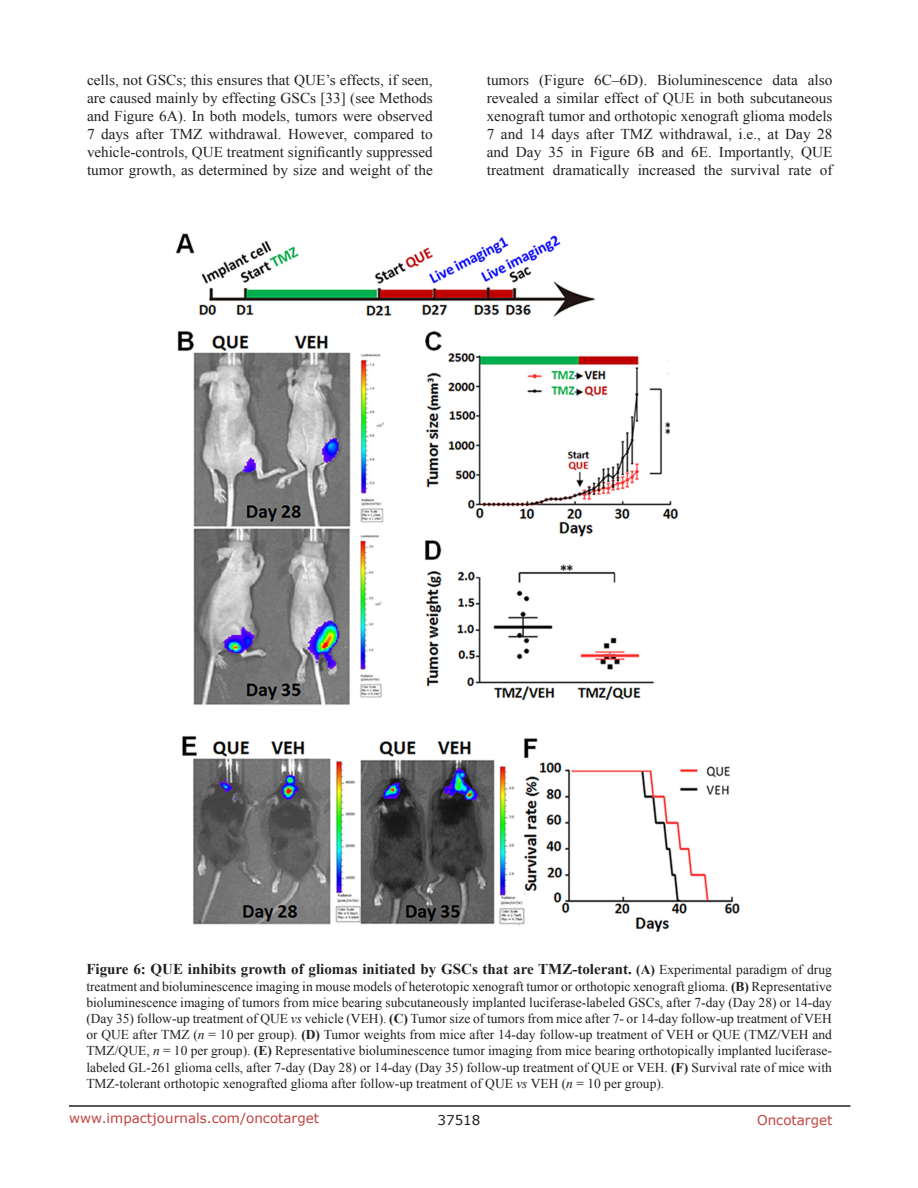
<style>
.page{position:relative;width:918px;height:1188px;background:#fff}
.page>*{position:absolute;margin:0;border:0;box-sizing:border-box;transform-origin:0 0}
.BodyText{font:15px/18px "Times New Roman";color:#231f20;text-align:justify}
.figuretext{font:700 15px "Times New Roman";color:#231f20}
.figuretext-2{font:13.5px/16.2px "Times New Roman";color:#231f20;text-align:justify}
.t1{font:13.5px "Verdana";color:#c24141}
.t2{font:13.5px "Verdana";color:#231f20}
.s1{font-size:13.5px}
.s2{font-weight:400;font-size:13.5px}
.s3{font-weight:700}
.s4{font-style:italic}
</style>
<div class="page">
<hr style="left:69px;top:1105px;width:781px;height:2px;background:#231f20">
<img style="left:175px;top:233px;width:565px;height:700px">
<p class="BodyText" style="left:87px;top:71px;width:347px">cells, not GSCs; this ensures that QUE’s effects, if seen, are caused mainly by effecting GSCs [33] (see Methods and Figure 6A). In both models, tumors were observed 7 days after TMZ withdrawal. However, compared to vehicle-controls, QUE treatment significantly suppressed tumor growth, as determined by size and weight of the</p>
<p class="BodyText" style="left:487px;top:71px;width:347px">tumors (Figure 6C–6D). Bioluminescence data also revealed a similar effect of QUE in both subcutaneous xenograft tumor and orthotopic xenograft glioma models 7 and 14 days after TMZ withdrawal, i.e., at Day 28 and Day 35 in Figure 6B and 6E. Importantly, QUE treatment dramatically increased the survival rate of</p>
<p class="figuretext" style="left:86px;top:959px;width:747px">Figure 6: QUE inhibits growth of gliomas initiated by GSCs that are TMZ-tolerant. <span class="s1">(A)</span> <span class="s2">Experimental paradigm of drug</span></p>
<p class="figuretext-2" style="left:86px;top:978px;width:747px">treatment and bioluminescence imaging in mouse models of heterotopic xenograft tumor or orthotopic xenograft glioma. <span class="s3">(B)</span> Representative bioluminescence imaging of tumors from mice bearing subcutaneously implanted luciferase-labeled GSCs, after 7-day (Day 28) or 14-day (Day 35) follow-up treatment of QUE <span class="s4">vs</span> vehicle (VEH). <span class="s3">(C)</span> Tumor size of tumors from mice after 7- or 14-day follow-up treatment of VEH or QUE after TMZ (<span class="s4">n</span> = 10 per group). <span class="s3">(D)</span> Tumor weights from mice after 14-day follow-up treatment of VEH or QUE (TMZ/VEH and TMZ/QUE, <span class="s4">n</span> = 10 per group). <span class="s3">(E)</span> Representative bioluminescence tumor imaging from mice bearing orthotopically implanted luciferase&shy;labeled GL-261 glioma cells, after 7-day (Day 28) or 14-day (Day 35) follow-up treatment of QUE or VEH. <span class="s3">(F)</span> Survival rate of mice with TMZ-tolerant orthotopic xenografted glioma after follow-up treatment of QUE <span class="s4">vs</span> VEH (<span class="s4">n</span> = 10 per group).</p>
<p class="t1" style="left:69px;top:1109px;width:252px">www.impactjournals.com/oncotarget</p>
<p class="t2" style="left:438px;top:1111px;width:44px">37518</p>
<p class="t1" style="left:757px;top:1111px;width:77px">Oncotarget</p>
</div>
